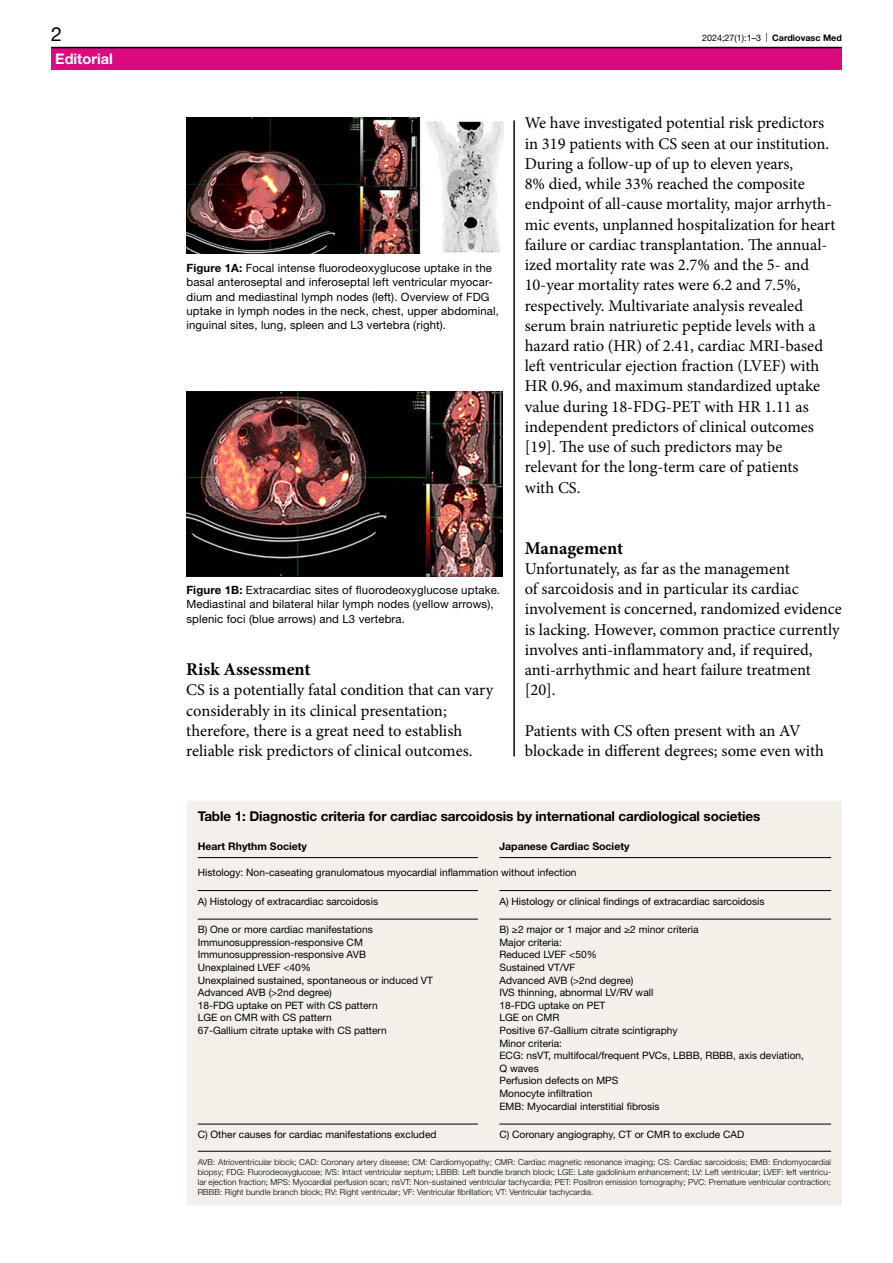
<style>
.page{position:relative;width:893px;height:1263px;background:#fff}
.page>*{position:absolute;margin:0;border:0;box-sizing:border-box;transform-origin:0 0}
.t1{font:19.5px "Helvetica Neue LT Pro";color:#000}
.t2{font:700 18px "Minion Pro";color:#000}
.t3{font:16.5px/20.2px "Minion Pro";color:#000}
.t4{font:700 14.55px "Helvetica Neue LT Pro";color:#fff}
.t5{font:700 13.5px "Helvetica Neue LT Pro";letter-spacing:-.01em;color:#000}
.t6{font:11.4px/14.2px "Helvetica Neue LT Pro";letter-spacing:.01em;color:#000}
.t7{font:700 10.5px "Helvetica Neue LT Pro";color:#000}
.t8{font:10.2px/12.6px "Helvetica Neue LT Pro";color:#000}
.t9{font:9px "Helvetica Neue LT Pro";color:#000}
.t10{font:300 8.25px/9.8px "Helvetica Neue LT Pro";letter-spacing:.01em;color:#000;text-align:justify}
.s1{font-weight:700}
</style>
<div class="page">
<hr style="left:514px;top:121px;width:1px;height:635px;background:#000">
<div style="left:187px;top:801px;width:655px;height:404px;background:#f3f0ea"></div>
<hr style="left:198px;top:857px;width:280px;height:1px;background:#000">
<hr style="left:499px;top:857px;width:332px;height:1px;background:#000">
<hr style="left:198px;top:890px;width:280px;height:1px;background:#000">
<hr style="left:499px;top:890px;width:332px;height:1px;background:#000">
<hr style="left:198px;top:919px;width:280px;height:1px;background:#000">
<hr style="left:499px;top:919px;width:332px;height:1px;background:#000">
<hr style="left:198px;top:1124px;width:280px;height:1px;background:#000">
<hr style="left:499px;top:1124px;width:332px;height:1px;background:#000">
<hr style="left:198px;top:1151px;width:633px;height:1px;background:#000">
<div style="left:51px;top:47px;width:791px;height:23px;background:#da0b7f"></div>
<hr style="left:51px;top:47px;width:791px;height:1px;background:#000">
<img style="left:186px;top:392px;width:316px;height:184px">
<img style="left:186px;top:117px;width:318px;height:136px">
<p class="t1" style="left:51px;top:22px;width:12px">2</p>
<p class="t9" style="left:702px;top:32px;width:141px">2024;27(1):1–3 | <span class="s1">Cardiovasc Med</span></p>
<p class="t4" style="left:55px;top:49px;width:59px">Editorial</p>
<p class="t6" style="left:186px;top:261px;width:314px"><span class="s1">Figure 1A:</span> Focal intense fluorodeoxyglucose uptake in the basal anteroseptal and inferoseptal left ventricular myocar&shy;dium and mediastinal lymph nodes (left). Overview of FDG uptake in lymph nodes in the neck, chest, upper abdominal, inguinal sites, lung, spleen and L3 vertebra (right).</p>
<p class="t6" style="left:186px;top:583px;width:315px"><span class="s1">Figure 1B:</span> Extracardiac sites of fluorodeoxyglucose uptake.<br>Mediastinal and bilateral hilar lymph nodes (yellow arrows), splenic foci (blue arrows) and L3 vertebra.</p>
<p class="t2" style="left:186px;top:657px;width:126px">Risk Assessment</p>
<p class="t3" style="left:186px;top:680px;width:309px">CS is a potentially fatal condition that can vary considerably in its clinical presentation; therefore, there is a great need to establish reliable risk predictors of clinical outcomes.</p>
<p class="t3" style="left:525px;top:113px;width:312px">We have investigated potential risk predictors in 319 patients with CS seen at our institution.<br>During a follow-up of up to eleven years,<br>8% died, while 33% reached the composite endpoint of all-cause mortality, major arrhyth&shy;mic events, unplanned hospitalization for heart failure or cardiac transplantation. The annual&shy;ized mortality rate was 2.7% and the 5- and 10-year mortality rates were 6.2 and 7.5%, respectively. Multivariate analysis revealed serum brain natriuretic peptide levels with a hazard ratio (HR) of 2.41, cardiac MRI-based left ventricular ejection fraction (LVEF) with HR 0.96, and maximum standardized uptake value during 18-FDG-PET with HR 1.11 as independent predictors of clinical outcomes [19]. The use of such predictors may be relevant for the long-term care of patients<br>with CS.</p>
<p class="t2" style="left:525px;top:535px;width:100px">Management</p>
<p class="t3" style="left:525px;top:558px;width:319px">Unfortunately, as far as the management<br>of sarcoidosis and in particular its cardiac involvement is concerned, randomized evidence is lacking. However, common practice currently involves anti-inflammatory and, if required, anti-arrhythmic and heart failure treatment [20].</p>
<p class="t3" style="left:525px;top:720px;width:301px">Patients with CS often present with an AV blockade in different degrees; some even with</p>
<p class="t5" style="left:198px;top:808px;width:564px">Table 1: Diagnostic criteria for cardiac sarcoidosis by international cardiological societies</p>
<p class="t7" style="left:198px;top:839px;width:111px">Heart Rhythm Society</p>
<p class="t7" style="left:499px;top:839px;width:132px">Japanese Cardiac Society</p>
<p class="t8" style="left:198px;top:866px;width:380px">Histology: Non-caseating granulomatous myocardial inflammation without infection</p>
<p class="t8" style="left:198px;top:894px;width:182px">A) Histology of extracardiac sarcoidosis</p>
<p class="t8" style="left:499px;top:894px;width:267px">A) Histology or clinical findings of extracardiac sarcoidosis</p>
<p class="t8" style="left:198px;top:923px;width:237px">B) One or more cardiac manifestations Immunosuppression-responsive CM Immunosuppression-responsive AVB<br>Unexplained LVEF &lt;40%<br>Unexplained sustained, spontaneous or induced VT Advanced AVB (&gt;2nd degree)<br>18-FDG uptake on PET with CS pattern<br>LGE on CMR with CS pattern<br>67-Gallium citrate uptake with CS pattern</p>
<p class="t8" style="left:499px;top:923px;width:306px">B) ≥2 major or 1 major and ≥2 minor criteria<br>Major criteria:<br>Reduced LVEF &lt;50%<br>Sustained VT/VF<br>Advanced AVB (&gt;2nd degree)<br>IVS thinning, abnormal LV/RV wall<br>18-FDG uptake on PET<br>LGE on CMR<br>Positive 67-Gallium citrate scintigraphy<br>Minor criteria:<br>ECG: nsVT, multifocal/frequent PVCs, LBBB, RBBB, axis deviation,<br>Q waves<br>Perfusion defects on MPS<br>Monocyte infiltration<br>EMB: Myocardial interstitial fibrosis</p>
<p class="t8" style="left:198px;top:1128px;width:240px">C) Other causes for cardiac manifestations excluded</p>
<p class="t8" style="left:499px;top:1128px;width:247px">C) Coronary angiography, CT or CMR to exclude CAD</p>
<p class="t10" style="left:198px;top:1157px;width:635px">AVB: Atrioventricular block; CAD: Coronary artery disease; CM: Cardiomyopathy; CMR: Cardiac magnetic resonance imaging; CS: Cardiac sarcoidosis; EMB: Endomyocardial biopsy; FDG: Fluorodeoxyglucose; IVS: Intact ventricular septum; LBBB: Left bundle branch block; LGE: Late gadolinium enhancement; LV: Left ventricular; LVEF: left ventricu&shy;lar ejection fraction; MPS: Myocardial perfusion scan; nsVT: Non-sustained ventricular tachycardia; PET: Positron emission tomography; PVC: Premature ventricular contraction; RBBB: Right bundle branch block; RV: Right ventricular; VF: Ventricular fibrillation; VT: Ventricular tachycardia.</p>
</div>
